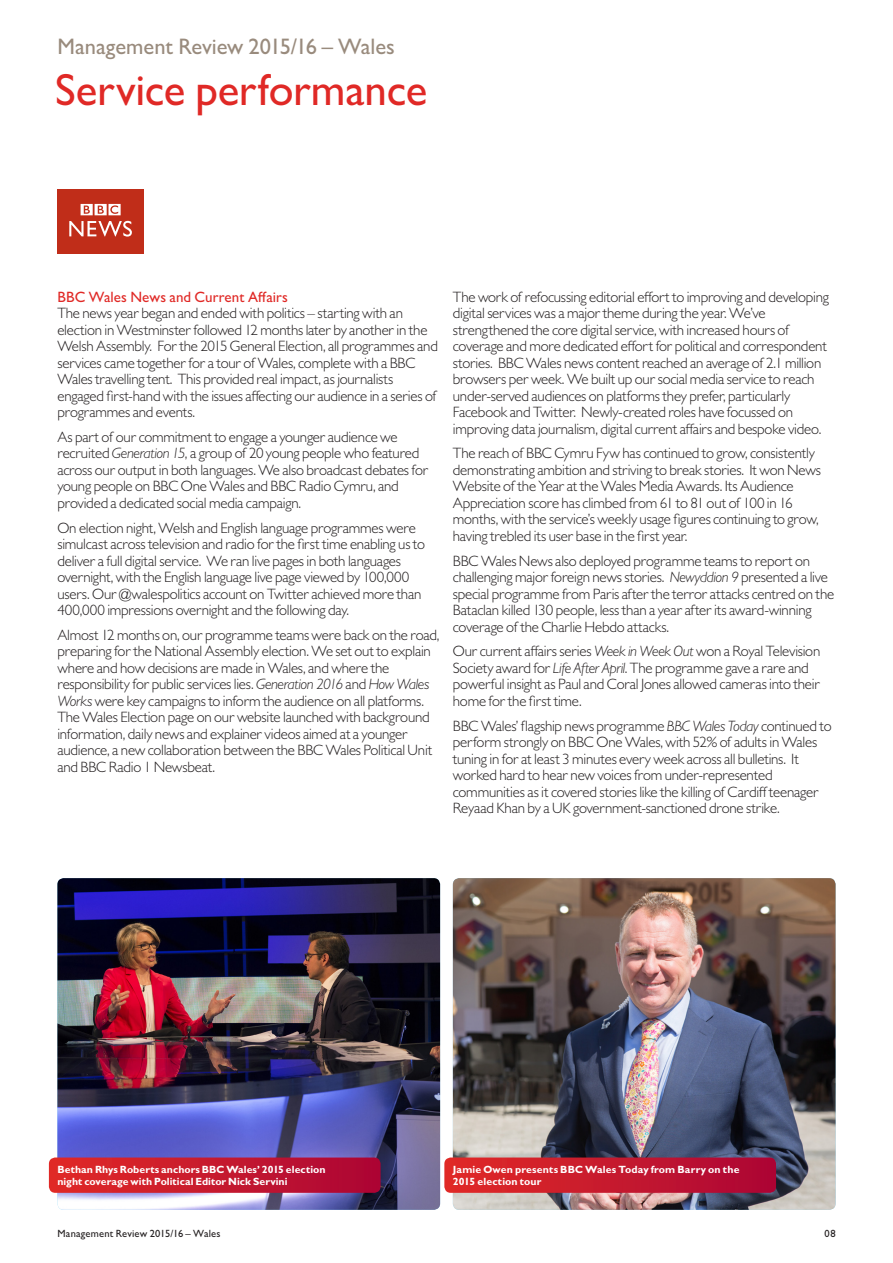
<style>
.page{position:relative;width:893px;height:1263px;background:#fff}
.page>*{position:absolute;margin:0;border:0;box-sizing:border-box;transform-origin:0 0}
.t1{font:500 45px "Gill Sans MT Pro";letter-spacing:-.005em;color:#e02926}
.t2{font:500 22.5px "Gill Sans MT Pro";color:#998b7d}
.F03_BODY_TEXT_half_l{font:300 15px/16.5px "Gill Sans MT Pro";letter-spacing:-.015em;color:#231f20}
.F09_SUBHEAD_1{font:500 15px "Gill Sans MT Pro";letter-spacing:.01em;color:#e02926}
.F20_Captions{font:700 10.5px/12px "Gill Sans MT Pro";letter-spacing:.005em;color:#fff}
.t3{font:500 10.5px "Gill Sans MT Pro";letter-spacing:.02em;color:#231f20}
.s1{font-style:italic}
</style>
<div class="page">
<img style="left:57px;top:878px;width:383px;height:332px">
<img style="left:453px;top:878px;width:383px;height:332px">
<div style="left:57px;top:189px;width:87px;height:65px;background:#c02d19"></div>
<svg style="left:69px;top:221px;width:63px;height:16px"></svg>
<svg style="left:81px;top:204px;width:40px;height:11px"></svg>
<svg style="left:49px;top:1157px;width:332px;height:36px;background:#c41a31"></svg>
<svg style="left:444px;top:1157px;width:332px;height:36px;background:#c41b30"></svg>
<h2 class="t2" style="left:57px;top:33px;width:339px">Management Review 2015/16 – Wales</h2>
<h1 class="t1" style="left:55px;top:63px;width:373px">Service performance</h1>
<p class="F09_SUBHEAD_1" style="left:57px;top:288px;width:232px">BBC Wales News and Current Affairs</p>
<p class="F03_BODY_TEXT_half_l" style="left:57px;top:304px;width:382px">The news year began and ended with politics – starting with an election in Westminster followed 12 months later by another in the Welsh Assembly. For the 2015 General Election, all programmes and services came together for a tour of Wales, complete with a BBC Wales travelling tent. This provided real impact, as journalists engaged first-hand with the issues affecting our audience in a series of programmes and events.</p>
<p class="F03_BODY_TEXT_half_l" style="left:57px;top:428px;width:373px">As part of our commitment to engage a younger audience we recruited <span class="s1">Generation 15</span>, a group of 20 young people who featured across our output in both languages. We also broadcast debates for young people on BBC One Wales and BBC Radio Cymru, and provided a dedicated social media campaign.</p>
<p class="F03_BODY_TEXT_half_l" style="left:57px;top:519px;width:369px">On election night, Welsh and English language programmes were simulcast across television and radio for the first time enabling us to deliver a full digital service. We ran live pages in both languages overnight, with the English language live page viewed by 100,000 users. Our @walespolitics account on Twitter achieved more than 400,000 impressions overnight and the following day.</p>
<p class="F03_BODY_TEXT_half_l" style="left:57px;top:626px;width:384px">Almost 12 months on, our programme teams were back on the road, preparing for the National Assembly election. We set out to explain where and how decisions are made in Wales, and where the responsibility for public services lies. <span class="s1">Generation 2016</span> and <span class="s1">How Wales Works</span> were key campaigns to inform the audience on all platforms.<br>The Wales Election page on our website launched with background information, daily news and explainer videos aimed at a younger audience, a new collaboration between the BBC Wales Political Unit and BBC Radio 1 Newsbeat.</p>
<p class="F03_BODY_TEXT_half_l" style="left:453px;top:288px;width:378px">The work of refocussing editorial effort to improving and developing digital services was a major theme during the year. We’ve strengthened the core digital service, with increased hours of coverage and more dedicated effort for political and correspondent stories. BBC Wales news content reached an average of 2.1 million browsers per week. We built up our social media service to reach under-served audiences on platforms they prefer, particularly Facebook and Twitter. Newly-created roles have focussed on improving data journalism, digital current affairs and bespoke video.</p>
<p class="F03_BODY_TEXT_half_l" style="left:453px;top:445px;width:370px">The reach of BBC Cymru Fyw has continued to grow, consistently demonstrating ambition and striving to break stories. It won News Website of the Year at the Wales Media Awards. Its Audience Appreciation score has climbed from 61 to 81 out of 100 in 16 months, with the service’s weekly usage figures continuing to grow, having trebled its user base in the first year.</p>
<p class="F03_BODY_TEXT_half_l" style="left:453px;top:552px;width:383px">BBC Wales News also deployed programme teams to report on challenging major foreign news stories. <span class="s1">Newyddion 9</span> presented a live special programme from Paris after the terror attacks centred on the Bataclan killed 130 people, less than a year after its award-winning coverage of the Charlie Hebdo attacks.</p>
<p class="F03_BODY_TEXT_half_l" style="left:453px;top:643px;width:369px">Our current affairs series <span class="s1">Week in Week Out</span> won a Royal Television Society award for <span class="s1">Life After April</span>. The programme gave a rare and powerful insight as Paul and Coral Jones allowed cameras into their home for the first time.</p>
<p class="F03_BODY_TEXT_half_l" style="left:453px;top:717px;width:380px">BBC Wales’ flagship news programme <span class="s1">BBC Wales Today</span> continued to perform strongly on BBC One Wales, with 52% of adults in Wales tuning in for at least 3 minutes every week across all bulletins. It worked hard to hear new voices from under-represented communities as it covered stories like the killing of Cardiff teenager Reyaad Khan by a UK government-sanctioned drone strike.</p>
<p class="F20_Captions" style="left:57px;top:1163px;width:270px">Bethan Rhys Roberts anchors BBC Wales’ 2015 election night coverage with Political Editor Nick Servini</p>
<p class="F20_Captions" style="left:453px;top:1163px;width:288px">Jamie Owen presents BBC Wales Today from Barry on the<br>2015 election tour</p>
<p class="t3" style="left:57px;top:1228px;width:165px">Management Review 2015/16 – Wales</p>
<p class="t3" style="left:825px;top:1228px;width:12px">08</p>
</div>
